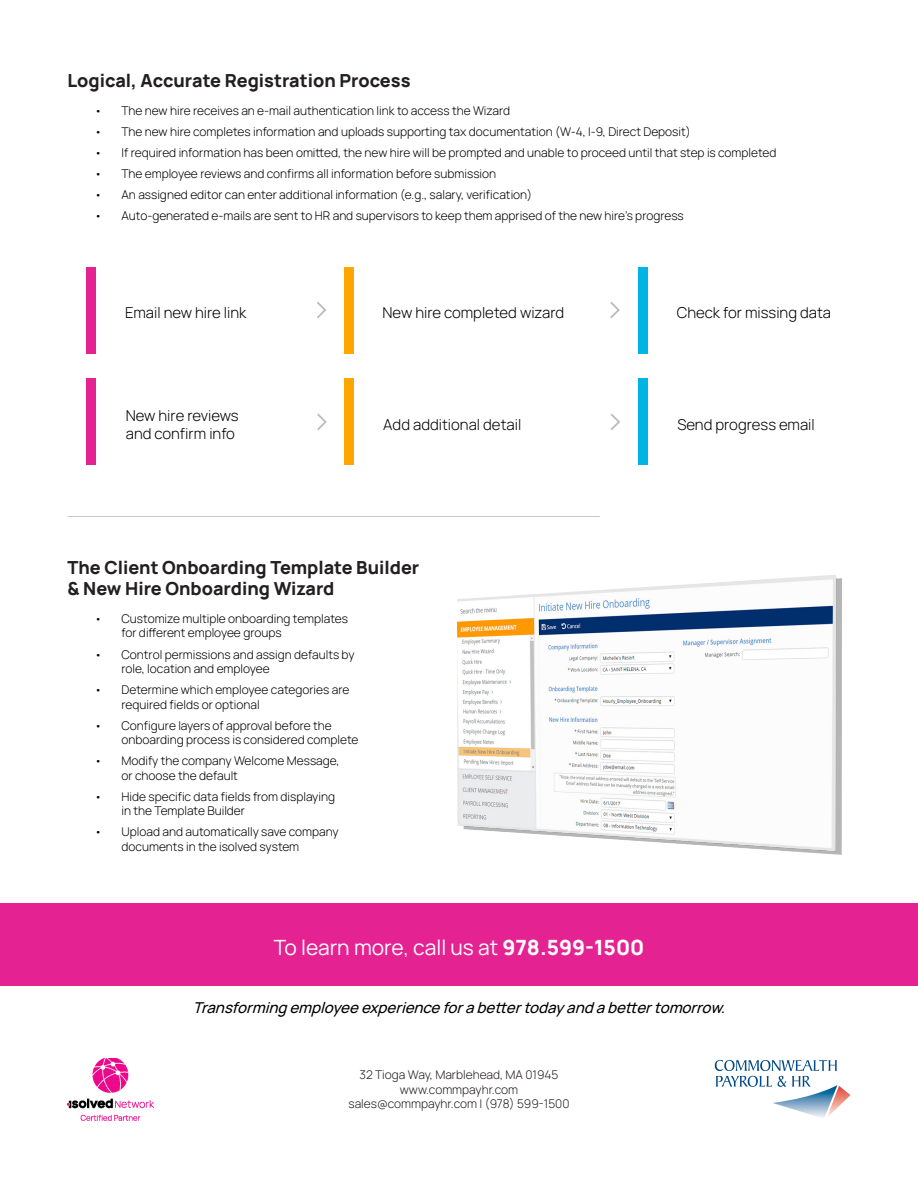
<style>
.page{position:relative;width:918px;height:1188px;background:#fff}
.page>*{position:absolute;margin:0;border:0;box-sizing:border-box;transform-origin:0 0}
.t1{font:21px "Manrope";color:#fff}
.t2{font:800 18px/21.6px "Manrope";color:#231f20}
.t3{font:300 15px/18px "Manrope";color:#000001}
.t4{font:italic 500 15px "Manrope";color:#000001}
.t5{font:300 12px/14.4px "Manrope";color:#000001}
.t6{font:300 12px/14.4px "Manrope";color:#231f20;text-align:center}
.s1{font-weight:300}
.s2{font-weight:800}
</style>
<div class="page">
<div style="left:87px;top:267px;width:9px;height:86px;background:#e52292"></div>
<div style="left:87px;top:379px;width:9px;height:86px;background:#e52292"></div>
<div style="left:344px;top:379px;width:9px;height:86px;background:#ffa700"></div>
<svg style="left:317px;top:414px;width:10px;height:16px"></svg>
<div style="left:344px;top:267px;width:9px;height:86px;background:#ffa700"></div>
<svg style="left:317px;top:302px;width:9px;height:16px"></svg>
<div style="left:638px;top:379px;width:10px;height:86px;background:#00b4e3"></div>
<svg style="left:611px;top:414px;width:9px;height:16px"></svg>
<div style="left:638px;top:267px;width:10px;height:86px;background:#00b4e3"></div>
<svg style="left:610px;top:302px;width:10px;height:16px"></svg>
<img style="left:457px;top:575px;width:385px;height:280px">
<div style="left:0;top:903px;width:918px;height:83px;background:#e52292"></div>
<hr style="left:68px;top:516px;width:532px;height:1px;background:#c7c8ca">
<img style="left:68px;top:1058px;width:85px;height:63px">
<svg style="left:715px;top:1060px;width:135px;height:58px"></svg>
<p class="t2" style="left:68px;top:69px;width:345px">Logical, Accurate Registration Process</p>
<p class="t5" style="left:94px;top:103px;width:417px">• The new hire receives an e-mail authentication link to access the Wizard</p>
<p class="t5" style="left:94px;top:124px;width:598px">• The new hire completes information and uploads supporting tax documentation (W-4, I-9, Direct Deposit)</p>
<p class="t5" style="left:94px;top:145px;width:684px">• If required information has been omitted, the new hire will be prompted and unable to proceed until that step is completed</p>
<p class="t5" style="left:94px;top:166px;width:403px">• The employee reviews and confirms all information before submission</p>
<p class="t5" style="left:94px;top:187px;width:439px">• An assigned editor can enter additional information (e.g., salary, verification)</p>
<p class="t5" style="left:94px;top:208px;width:591px">• Auto-generated e-mails are sent to HR and supervisors to keep them apprised of the new hire’s progress</p>
<p class="t3" style="left:125px;top:303px;width:123px">Email new hire link</p>
<p class="t3" style="left:126px;top:406px;width:114px">New hire reviews and confirm info</p>
<p class="t3" style="left:383px;top:303px;width:183px">New hire completed wizard</p>
<p class="t3" style="left:383px;top:415px;width:139px">Add additional detail</p>
<p class="t3" style="left:677px;top:303px;width:156px">Check for missing data</p>
<p class="t3" style="left:677px;top:415px;width:139px">Send progress email</p>
<p class="t2" style="left:68px;top:555px;width:353px">The Client Onboarding Template Builder &amp; New Hire Onboarding Wizard</p>
<p class="t5" style="left:122px;top:611px;width:228px;text-indent:-27px">• Customize multiple onboarding templates for different employee groups</p>
<p class="t5" style="left:122px;top:647px;width:235px;text-indent:-27px">• Control permissions and assign defaults by role, location and employee</p>
<p class="t5" style="left:122px;top:682px;width:229px;text-indent:-27px">• Determine which employee categories are required fields or optional</p>
<p class="t5" style="left:122px;top:718px;width:239px;text-indent:-27px">• Configure layers of approval before the onboarding process is considered complete</p>
<p class="t5" style="left:122px;top:753px;width:220px;text-indent:-27px">• Modify the company Welcome Message, or choose the default</p>
<p class="t5" style="left:122px;top:789px;width:215px;text-indent:-27px">• Hide specific data fields from displaying in the Template Builder</p>
<p class="t5" style="left:122px;top:824px;width:219px;text-indent:-27px">• Upload and automatically save company documents in the isolved system</p>
<p class="t1" style="left:274px;top:933px;width:372px">To learn more<span class="s1">,</span> call us at <span class="s2">978.599-1500</span></p>
<p class="t4" style="left:193px;top:997px;width:539px">Transformingemployeeexperienceforabettertodayandabettertomorrow.</p>
<p class="t6" style="left:348px;top:1067px;width:223px">32 Tioga Way, Marblehead, MA 01945 www.commpayhr.com sales@commpayhr.com | (978) 599-1500</p>
</div>
